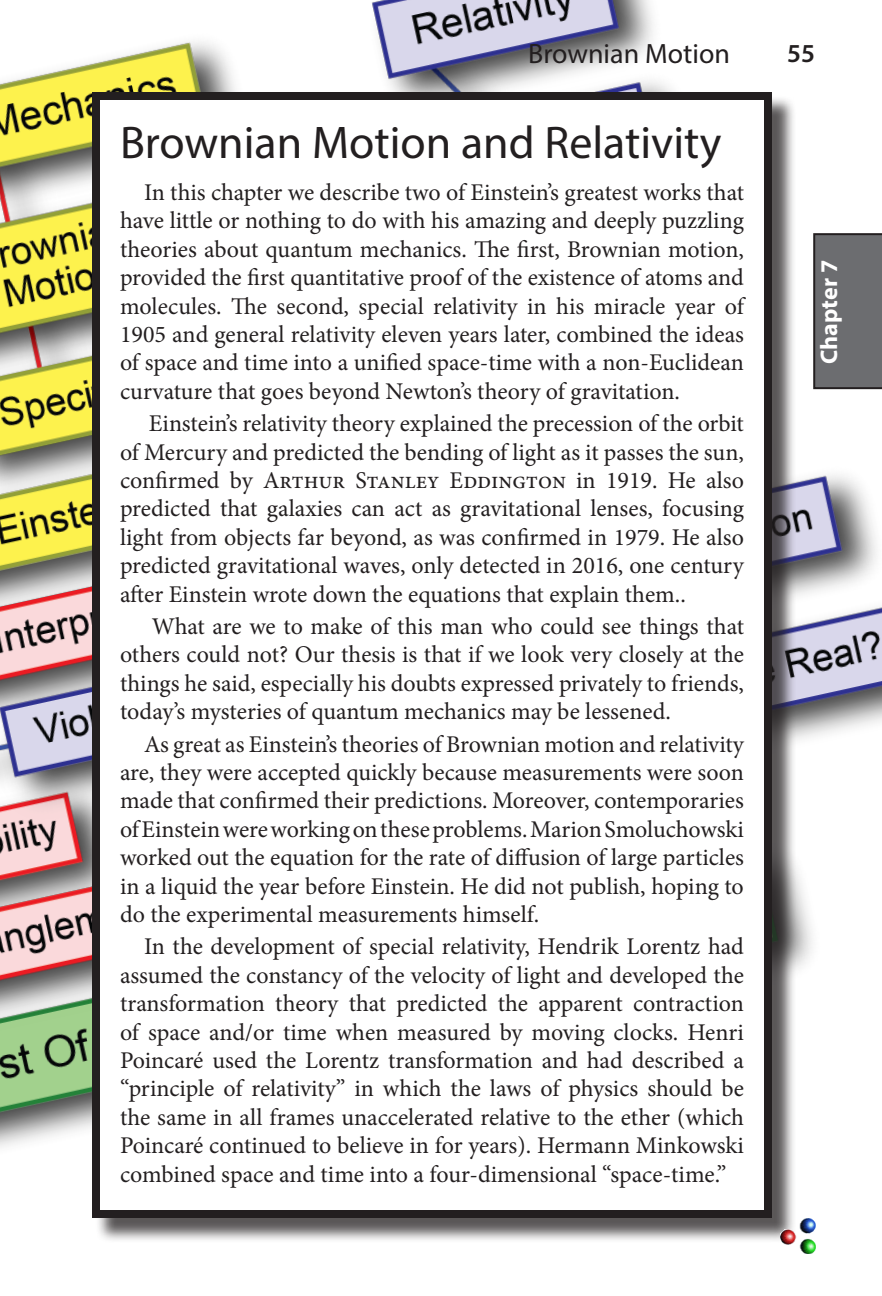
<style>
.page{position:relative;width:882px;height:1296px;background:#fff}
.page>*{position:absolute;margin:0;border:0;box-sizing:border-box;transform-origin:0 0}
.Chapter_Title{font:46px "Myriad Pro";color:#231f20}
.t1{font:28px "Myriad Pro";color:#231f20}
.t2{font:600 26px "Myriad Pro";color:#231f20}
.t3{font:24px/28.4px "Minion Pro";letter-spacing:-.005em;color:#231f20;text-align:justify}
.t4{font:700 24px "Myriad Pro";color:#fff}
</style>
<div class="page">
<img style="left:33px;top:0;width:849px;height:1140px">
<svg style="left:0;top:76px;width:33px;height:1071px;background:#bcb386"></svg>
<div style="left:95px;top:95px;width:702px;height:1148px;background:#231f20;opacity:.75"></div>
<div style="left:96px;top:96px;width:672px;height:1118px;background:#fff"></div>
<div style="left:92px;top:92px;width:680px;height:1126px;border:8px solid #231f20"></div>
<img style="left:780px;top:1218px;width:35px;height:36px">
<svg style="left:813px;top:233px;width:69px;height:156px;background:#68696c"></svg>
<p class="t1" style="left:528px;top:36px;width:203px">Brownian Motion</p>
<p class="t2" style="left:787px;top:36px;width:29px">55</p>
<p class="Chapter_Title" style="left:120px;top:114px;width:603px">Brownian Motion and Relativity</p>
<p class="t3" style="left:120px;top:178px;width:626px;text-indent:24px">In this chapter we describe two of Einstein’s greatest works that have little or nothing to do with his amazing and deeply puzzling theories about quantum mechanics. The first, Brownian motion, provided the first quantitative proof of the existence of atoms and molecules. The second, special relativity in his miracle year of 1905 and general relativity eleven years later, combined the ideas of space and time into a unified space-time with a non-Euclidean curvature that goes beyond Newton’s theory of gravitation.</p>
<p class="t3" style="left:120px;top:410px;width:626px;text-indent:29px">Einstein’s relativity theory explained the precession of the orbit of Mercury and predicted the bending of light as it passes the sun, confirmed by Arthur Stanley Eddington in 1919. He also predicted that galaxies can act as gravitational lenses, focusing light from objects far beyond, as was confirmed in 1979. He also predicted gravitational waves, only detected in 2016, one century after Einstein wrote down the equations that explain them..</p>
<p class="t3" style="left:120px;top:612px;width:626px;text-indent:32px">What are we to make of this man who could see things that others could not? Our thesis is that if we look very closely at the things he said, especially his doubts expressed privately to friends, today’s mysteries of quantum mechanics may be lessened.</p>
<p class="t3" style="left:120px;top:730px;width:626px;text-indent:24px">As great as Einstein’s theories of Brownian motion and relativity are, they were accepted quickly because measurements were soon made that confirmed their predictions. Moreover, contemporaries of Einstein were working on these problems. Marion Smoluchowski worked out the equation for the rate of diffusion of large particles in a liquid the year before Einstein. He did not publish, hoping to do the experimental measurements himself.</p>
<p class="t3" style="left:120px;top:933px;width:626px;text-indent:24px">In the development of special relativity, Hendrik Lorentz had assumed the constancy of the velocity of light and developed the transformation theory that predicted the apparent contraction of space and/or time when measured by moving clocks. Henri Poincaré used the Lorentz transformation and had described a “principle of relativity” in which the laws of physics should be the same in all frames unaccelerated relative to the ether (which Poincaré continued to believe in for years). Hermann Minkowski combined space and time into a four-dimensional “space-time.”</p>
<p class="t4" style="left:813px;top:364px;width:105px;rotate:-90deg">Chapter 7</p>
</div>
